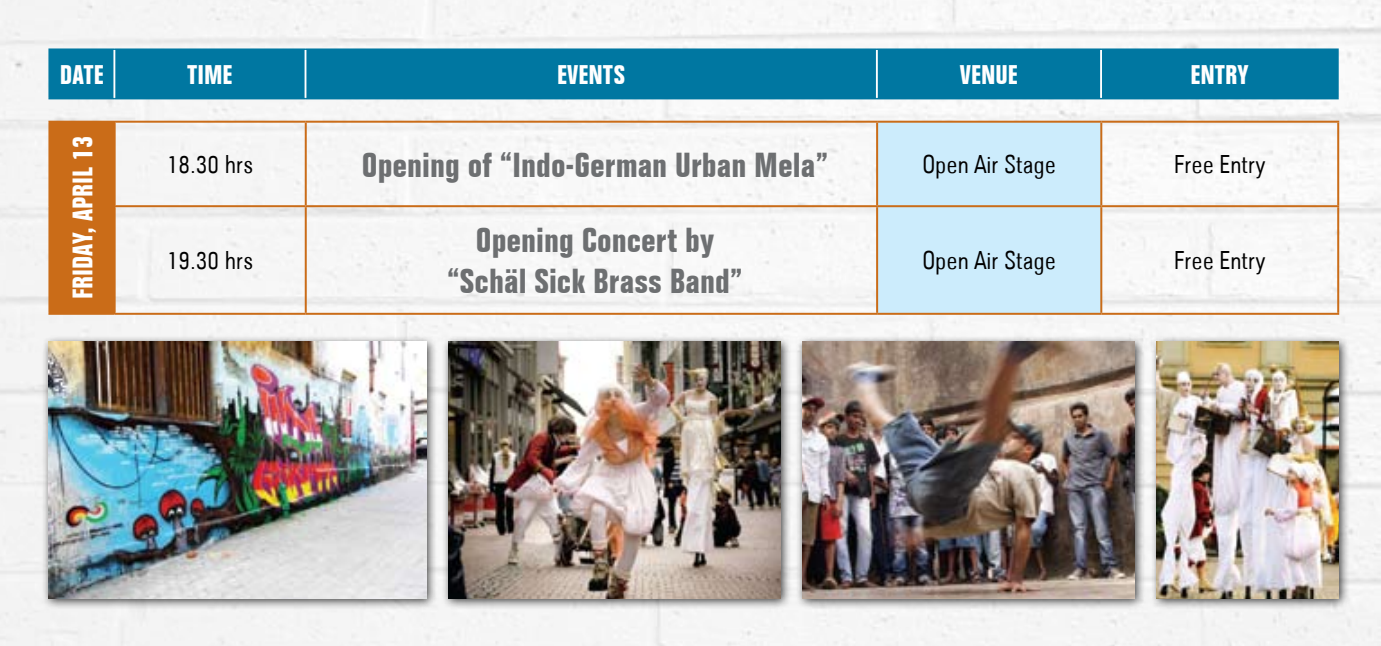
<style>
.page{position:relative;width:1381px;height:646px;background:#fff}
.page>*{position:absolute;margin:0;border:0;box-sizing:border-box;transform-origin:0 0}
.t1{font:33.75px/40.5px "Goethe Titel CE";color:#6d6f71;text-align:center}
.t2{font:27.5px "Goethe Titel CE";color:#fff}
.t3{font:26.25px "Goethe Titel CE";color:#fff}
.t4{font:300 25px "Goethe Titel CE";color:#000}
</style>
<div class="page">
<div style="left:0;top:0;width:1380px;height:645px;background:#f6f6f6"></div>
<div style="left:41px;top:334px;width:396px;height:276px;background:#000;opacity:.75"></div>
<img style="left:48px;top:341px;width:378px;height:257px">
<div style="left:441px;top:334px;width:351px;height:276px;background:#000;opacity:.75"></div>
<img style="left:448px;top:341px;width:332px;height:257px">
<div style="left:795px;top:334px;width:351px;height:276px;background:#000;opacity:.75"></div>
<img style="left:802px;top:341px;width:332px;height:257px">
<div style="left:1149px;top:334px;width:201px;height:276px;background:#000;opacity:.75"></div>
<img style="left:1156px;top:341px;width:182px;height:257px">
<div style="left:49px;top:122px;width:66px;height:191px;background:#ca6c18"></div>
<div style="left:878px;top:123px;width:222px;height:189px;background:#ccecfc"></div>
<hr style="left:48px;top:312px;width:67px;height:2px;background:#ca6c18">
<hr style="left:115px;top:121px;width:191px;height:2px;background:#ca6c18">
<hr style="left:306px;top:121px;width:571px;height:2px;background:#ca6c18">
<hr style="left:305px;top:123px;width:2px;height:82px;background:#ca6c18">
<hr style="left:877px;top:121px;width:224px;height:2px;background:#ca6c18">
<hr style="left:876px;top:123px;width:2px;height:82px;background:#ca6c18">
<hr style="left:1101px;top:121px;width:238px;height:2px;background:#ca6c18">
<hr style="left:1100px;top:123px;width:2px;height:82px;background:#ca6c18">
<hr style="left:1337px;top:123px;width:2px;height:82px;background:#ca6c18">
<hr style="left:114px;top:205px;width:192px;height:2px;background:#ca6c18">
<hr style="left:306px;top:205px;width:571px;height:2px;background:#ca6c18">
<hr style="left:305px;top:207px;width:2px;height:105px;background:#ca6c18">
<hr style="left:877px;top:205px;width:224px;height:2px;background:#ca6c18">
<hr style="left:876px;top:207px;width:2px;height:105px;background:#ca6c18">
<hr style="left:1101px;top:205px;width:238px;height:2px;background:#ca6c18">
<hr style="left:1100px;top:207px;width:2px;height:105px;background:#ca6c18">
<hr style="left:1337px;top:207px;width:2px;height:105px;background:#ca6c18">
<hr style="left:115px;top:312px;width:191px;height:2px;background:#ca6c18">
<hr style="left:306px;top:312px;width:571px;height:2px;background:#ca6c18">
<hr style="left:877px;top:312px;width:224px;height:2px;background:#ca6c18">
<hr style="left:1101px;top:312px;width:238px;height:2px;background:#ca6c18">
<hr style="left:48px;top:121px;width:67px;height:2px;background:#ca6c18">
<hr style="left:48px;top:123px;width:2px;height:83px;background:#ca6c18">
<hr style="left:114px;top:123px;width:2px;height:82px;background:#ca6c18">
<hr style="left:48px;top:206px;width:2px;height:106px;background:#ca6c18">
<hr style="left:114px;top:207px;width:2px;height:105px;background:#ca6c18">
<div style="left:50px;top:50px;width:1287px;height:48px;background:#0077a1"></div>
<hr style="left:48px;top:48px;width:66px;height:2px;background:#0077a1">
<hr style="left:48px;top:50px;width:2px;height:48px;background:#0077a1">
<hr style="left:114px;top:48px;width:191px;height:2px;background:#0077a1">
<hr style="left:305px;top:48px;width:571px;height:2px;background:#0077a1">
<hr style="left:876px;top:48px;width:224px;height:2px;background:#0077a1">
<hr style="left:1100px;top:48px;width:238px;height:2px;background:#0077a1">
<hr style="left:1337px;top:50px;width:1px;height:48px;background:#0077a1">
<hr style="left:48px;top:98px;width:66px;height:1px;background:#0077a1">
<hr style="left:114px;top:98px;width:191px;height:1px;background:#0077a1">
<hr style="left:305px;top:98px;width:571px;height:1px;background:#0077a1">
<hr style="left:876px;top:98px;width:224px;height:1px;background:#0077a1">
<hr style="left:1100px;top:98px;width:238px;height:1px;background:#0077a1">
<hr style="left:113px;top:50px;width:2px;height:48px;background:#fff">
<hr style="left:304px;top:50px;width:2px;height:48px;background:#fff">
<hr style="left:875px;top:50px;width:2px;height:48px;background:#fff">
<hr style="left:1100px;top:50px;width:1px;height:48px;background:#fff">
<p class="t3" style="left:60px;top:59px;width:46px">Date</p>
<p class="t3" style="left:187px;top:59px;width:47px">Time</p>
<p class="t3" style="left:557px;top:59px;width:68px">Events</p>
<p class="t3" style="left:959px;top:59px;width:60px">Venue</p>
<p class="t3" style="left:1190px;top:59px;width:60px">Entry</p>
<p class="t2" style="left:67px;top:299px;width:165px;rotate:-90deg">Friday, April 13</p>
<p class="t4" style="left:167px;top:149px;width:88px">18.30 hrs</p>
<p class="t1" style="left:362px;top:145px;width:467px">Opening of “Indo-German Urban Mela”</p>
<p class="t4" style="left:922px;top:149px;width:135px">Open Air Stage</p>
<p class="t4" style="left:1173px;top:149px;width:93px">Free Entry</p>
<p class="t4" style="left:167px;top:245px;width:88px">19.30 hrs</p>
<p class="t1" style="left:447px;top:221px;width:297px">Opening Concert by “Schäl Sick Brass Band”</p>
<p class="t4" style="left:922px;top:245px;width:135px">Open Air Stage</p>
<p class="t4" style="left:1173px;top:245px;width:93px">Free Entry</p>
</div>
